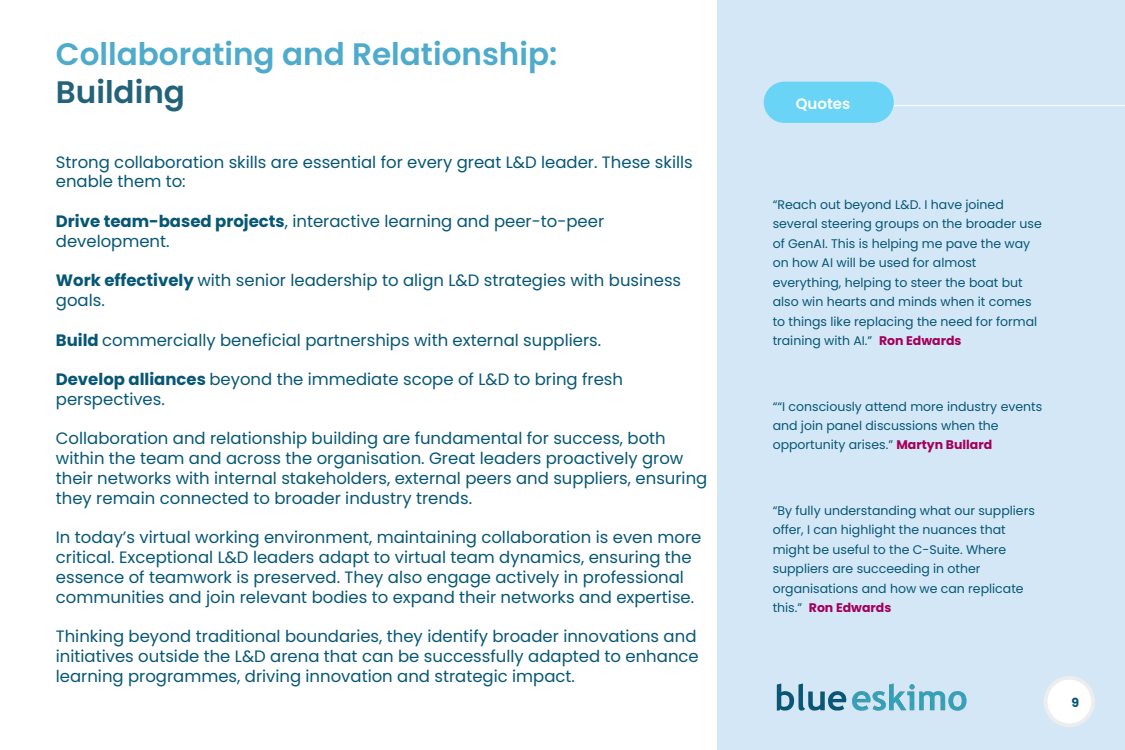
<style>
.page{position:relative;width:1125px;height:750px;background:#fff}
.page>*{position:absolute;margin:0;border:0;box-sizing:border-box;transform-origin:0 0}
.t1{font:600 31.12px "Poppins";color:#4eabcc}
.t2{font:600 31.12px "Poppins";color:#23637a}
.t3{font:16.5px/19.8px "Poppins";color:#065776}
.t4{font:600 15px "Poppins";color:#fff}
.t5{font:12.5px/19.5px "Poppins";color:#065776}
.t6{font:700 12.5px "Poppins";color:#065776}
.s1{font-weight:700}
.s2{font-weight:700;color:#a3005a}
</style>
<div class="page">
<div style="left:764px;top:82px;width:130px;height:41px;background:#69d4f5;border-radius:21px"></div>
<div style="left:1044px;top:676px;width:51px;height:51px;border:4px solid #ededed;border-radius:50%"></div>
<img style="left:775px;top:655px;width:192px;height:82px">
<h1 class="t1" style="left:56px;top:36px;width:503px">Collaborating and Relationship:</h1>
<h1 class="t2" style="left:56px;top:74px;width:131px">Building</h1>
<p class="t3" style="left:56px;top:152px;width:638px">Strong collaboration skills are essential for every great L&amp;D leader. These skills enable them to:</p>
<p class="t3" style="left:56px;top:211px;width:550px"><span class="s1">Drive team-based projects</span>, interactive learning and peer-to-peer development.</p>
<p class="t3" style="left:56px;top:271px;width:627px"><span class="s1">Work effectively</span> with senior leadership to align L&amp;D strategies with business goals.</p>
<p class="t3" style="left:56px;top:330px;width:547px"><span class="s1">Build</span> commercially beneficial partnerships with external suppliers.</p>
<p class="t3" style="left:56px;top:370px;width:569px"><span class="s1">Develop alliances</span> beyond the immediate scope of L&amp;D to bring fresh perspectives.</p>
<p class="t3" style="left:56px;top:429px;width:653px">Collaboration and relationship building are fundamental for success, both within the team and across the organisation. Great leaders proactively grow their networks with internal stakeholders, external peers and suppliers, ensuring they remain connected to broader industry trends.</p>
<p class="t3" style="left:56px;top:528px;width:647px">In today’s virtual working environment, maintaining collaboration is even more critical. Exceptional L&amp;D leaders adapt to virtual team dynamics, ensuring the essence of teamwork is preserved. They also engage actively in professional communities and join relevant bodies to expand their networks and expertise.</p>
<p class="t3" style="left:56px;top:627px;width:644px">Thinking beyond traditional boundaries, they identify broader innovations and initiatives outside the L&amp;D arena that can be successfully adapted to enhance learning programmes, driving innovation and strategic impact.</p>
<p class="t4" style="left:796px;top:95px;width:56px">Quotes</p>
<p class="t5" style="left:773px;top:195px;width:271px">“Reach out beyond L&amp;D. I have joined several steering groups on the broader use of GenAI. This is helping me pave the way on how AI will be used for almost everything, helping to steer the boat but also win hearts and minds when it comes to things like replacing the need for formal training with AI.” <span class="s2">Ron Edwards</span></p>
<p class="t5" style="left:773px;top:396px;width:271px">““I consciously attend more industry events and join panel discussions when the opportunity arises.” <span class="s2">Martyn Bullard</span></p>
<p class="t5" style="left:773px;top:501px;width:264px">“By fully understanding what our suppliers offer, I can highlight the nuances that might be useful to the C-Suite. Where suppliers are succeeding in other organisations and how we can replicate this.” <span class="s2">Ron Edwards</span></p>
<p class="t6" style="left:1072px;top:695px;width:9px">9</p>
</div>
